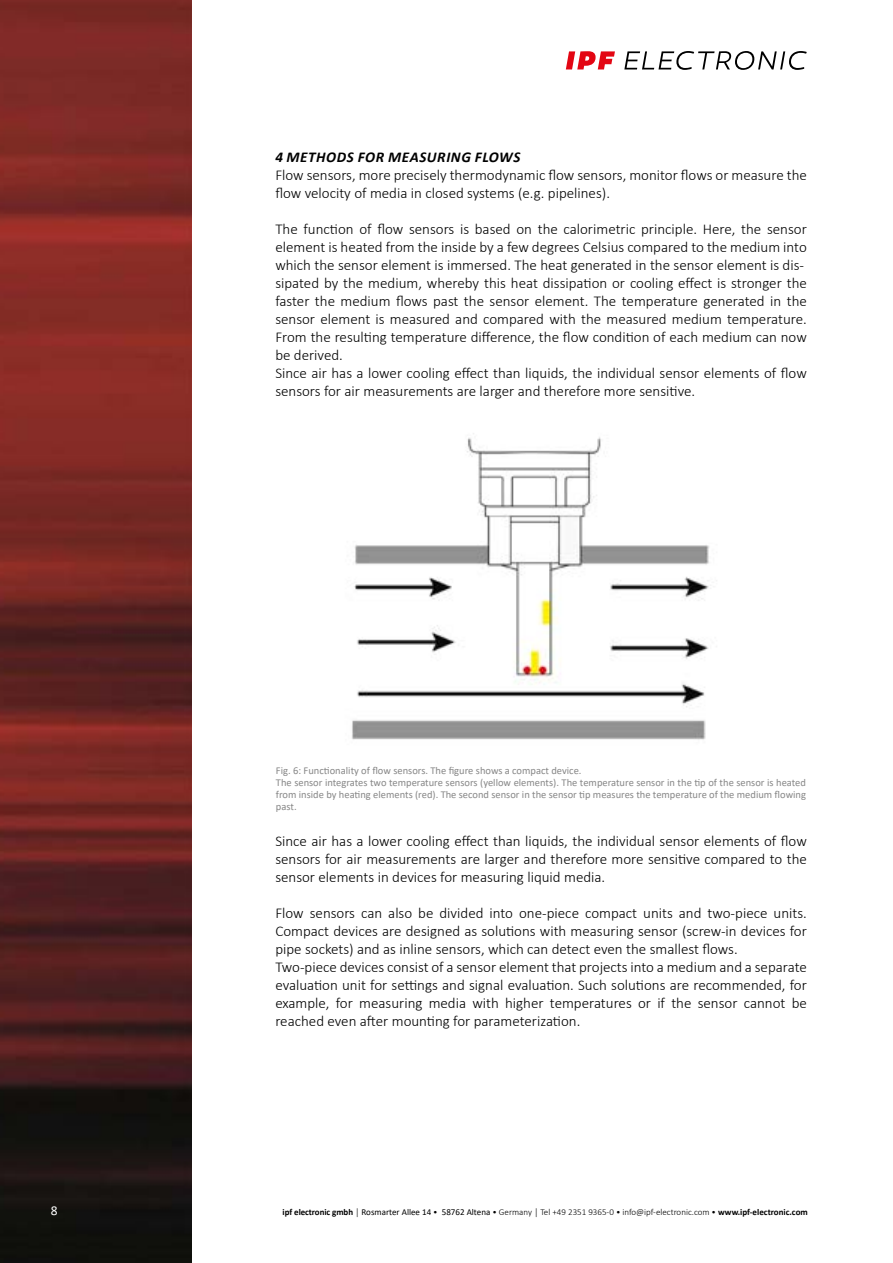
<style>
.page{position:relative;width:893px;height:1263px;background:#fff}
.page>*{position:absolute;margin:0;border:0;box-sizing:border-box;transform-origin:0 0}
.t1{font:300 15px/18px "Calibri";color:#000}
.t2{font:italic 700 15px "Calibri";letter-spacing:.04em;color:#000}
.t3{font:13.5px "Calibri";color:#fff}
.t4{font:10.5px/12px "Calibri";color:#878787}
.t5{font:300 9px "Calibri";color:#000}
.s1{font-weight:700}
.s2{font-weight:400}
</style>
<div class="page">
<img style="left:0;top:0;width:191px;height:1263px">
<svg style="left:624px;top:51px;width:183px;height:19px"></svg>
<svg style="left:566px;top:51px;width:49px;height:18px"></svg>
<img style="left:352px;top:433px;width:357px;height:307px">
<p class="t2" style="left:275px;top:146px;width:247px">4 METHODS FOR MEASURING FLOWS</p>
<p class="t1" style="left:275px;top:166px;width:533px">Flow sensors, more precisely thermodynamic flow sensors, monitor flows or measure the flow velocity of media in closed systems (e.g. pipelines).</p>
<p class="t1" style="left:275px;top:220px;width:533px">The function of flow sensors is based on the calorimetric principle. Here, the sensor element is heated from the inside by a few degrees Celsius compared to the medium into which the sensor element is immersed. The heat generated in the sensor element is dis&shy;sipated by the medium, whereby this heat dissipation or cooling effect is stronger the faster the medium flows past the sensor element. The temperature generated in the sensor element is measured and compared with the measured medium temperature.<br>From the resulting temperature difference, the flow condition of each medium can now be derived.<br>Since air has a lower cooling effect than liquids, the individual sensor elements of flow sensors for air measurements are larger and therefore more sensitive.</p>
<p class="t4" style="left:276px;top:764px;width:532px">Fig. 6: Functionality of flow sensors. The figure shows a compact device.<br>The sensor integrates two temperature sensors (yellow elements). The temperature sensor in the tip of the sensor is heated from inside by heating elements (red). The second sensor in the sensor tip measures the temperature of the medium flowing past.</p>
<p class="t1" style="left:275px;top:832px;width:533px;text-align:justify">Since air has a lower cooling effect than liquids, the individual sensor elements of flow sensors for air measurements are larger and therefore more sensitive compared to the sensor elements in devices for measuring liquid media.</p>
<p class="t1" style="left:275px;top:904px;width:533px">Flow sensors can also be divided into one-piece compact units and two-piece units.<br>Compact devices are designed as solutions with measuring sensor (screw-in devices for pipe sockets) and as inline sensors, which can detect even the smallest flows.<br>Two-piece devices consist of a sensor element that projects into a medium and a separate evaluation unit for settings and signal evaluation. Such solutions are recommended, for example, for measuring media with higher temperatures or if the sensor cannot be reached even after mounting for parameterization.</p>
<p class="t3" style="left:51px;top:1201px;width:8px">8</p>
<p class="t5" style="left:283px;top:1206px;width:527px"><span class="s1">ipf electronic gmbh</span> │ <span class="s2">Rosmarter Allee 14</span> • <span class="s2">58762 Altena</span> • Germany │ Tel +49 2351 9365-0 • info@ipf-electronic. com • <span class="s1">www.ipf-electronic.com</span></p>
</div>
